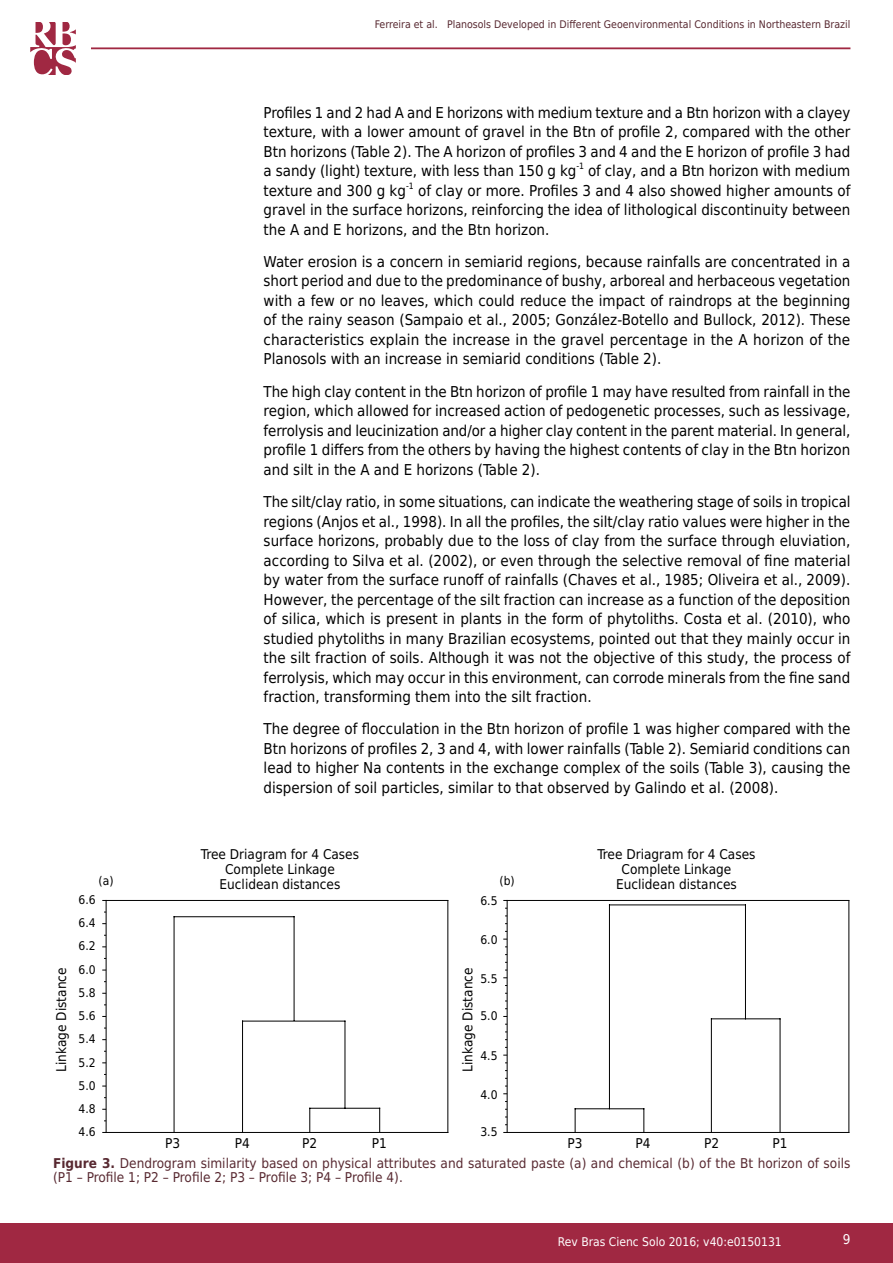
<style>
.page{position:relative;width:893px;height:1263px;background:#fff}
.page>*{position:absolute;margin:0;border:0;box-sizing:border-box;transform-origin:0 0}
.t1{font:15px/19.5px "DejaVu Sans Condensed";color:#000;text-align:justify}
.t2{font:13.5px/14.2px "DejaVu Sans Condensed";color:#582931}
.t3{font:13.5px/15px "DejaVu Sans Condensed";color:#000;text-align:center}
.t4{font:13.5px "DejaVu Sans Condensed";color:#fff}
.t5{font:12px "DejaVu Sans Condensed";color:#000}
.t6{font:12px "DejaVu Sans Condensed";color:#fff}
.t7{font:10.5px "DejaVu Sans Condensed";color:#582931}
.t8{font:8.7px "DejaVu Sans Condensed";color:#000}
.s1{font-weight:700}
</style>
<div class="page">
<div style="left:0;top:1223px;width:893px;height:40px;background:#a02842"></div>
<hr style="left:91px;top:47px;width:759px;height:2px;background:#a02842">
<svg style="left:30px;top:22px;width:46px;height:52px"></svg>
<hr style="left:106px;top:900px;width:1px;height:232px;background:#000">
<hr style="left:106px;top:1132px;width:342px;height:1px;background:#000">
<hr style="left:447px;top:900px;width:1px;height:232px;background:#000">
<hr style="left:106px;top:900px;width:342px;height:1px;background:#000">
<hr style="left:507px;top:900px;width:1px;height:232px;background:#000">
<hr style="left:507px;top:1132px;width:342px;height:1px;background:#000">
<hr style="left:848px;top:900px;width:1px;height:232px;background:#000">
<hr style="left:507px;top:900px;width:342px;height:1px;background:#000">
<hr style="left:174px;top:916px;width:120px;height:1px;background:#000">
<hr style="left:174px;top:917px;width:1px;height:215px;background:#000">
<hr style="left:294px;top:917px;width:1px;height:103px;background:#000">
<hr style="left:243px;top:1021px;width:102px;height:1px;background:#000">
<hr style="left:242px;top:1021px;width:1px;height:111px;background:#000">
<hr style="left:345px;top:1021px;width:1px;height:87px;background:#000">
<hr style="left:310px;top:1108px;width:70px;height:1px;background:#000">
<svg style="left:309px;top:1108px;width:1px;height:24px"></svg>
<svg style="left:379px;top:1109px;width:1px;height:23px"></svg>
<hr style="left:575px;top:1108px;width:69px;height:1px;background:#000">
<svg style="left:575px;top:1109px;width:1px;height:23px"></svg>
<svg style="left:643px;top:1109px;width:1px;height:23px"></svg>
<hr style="left:711px;top:1018px;width:69px;height:1px;background:#000">
<hr style="left:711px;top:1019px;width:1px;height:113px;background:#000">
<hr style="left:780px;top:1019px;width:1px;height:113px;background:#000">
<hr style="left:609px;top:904px;width:136px;height:1px;background:#000">
<hr style="left:609px;top:905px;width:1px;height:204px;background:#000">
<hr style="left:745px;top:905px;width:1px;height:114px;background:#000">
<p class="t7" style="left:375px;top:16px;width:477px">Ferreira et al. Planosols Developed in Different Geoenvironmental Conditions in Northeastern Brazil</p>
<p class="t1" style="left:264px;top:102px;width:588px">Profiles 1 and 2 had A and E horizons with medium texture and a Btn horizon with a clayey texture, with a lower amount of gravel in the Btn of profile 2, compared with the other Btn horizons (Table 2). The A horizon of profiles 3 and 4 and the E horizon of profile 3 had a sandy (light) texture, with less than 150 g kg</p>
<p class="t8" style="left:576px;top:159px;width:9px">-1</p>
<p class="t1" style="left:588px;top:161px;width:264px">of clay, and a Btn horizon with medium</p>
<p class="t1" style="left:264px;top:180px;width:144px">texture and 300 g kg</p>
<p class="t8" style="left:406px;top:178px;width:9px">-1</p>
<p class="t1" style="left:264px;top:180px;width:588px;text-indent:155px">of clay or more. Profiles 3 and 4 also showed higher amounts of gravel in the surface horizons, reinforcing the idea of lithological discontinuity between the A and E horizons, and the Btn horizon.</p>
<p class="t1" style="left:264px;top:252px;width:588px">Water erosion is a concern in semiarid regions, because rainfalls are concentrated in a short period and due to the predominance of bushy, arboreal and herbaceous vegetation with a few or no leaves, which could reduce the impact of raindrops at the beginning of the rainy season (Sampaio et al., 2005; González-Botello and Bullock, 2012). These characteristics explain the increase in the gravel percentage in the A horizon of the Planosols with an increase in semiarid conditions (Table 2).</p>
<p class="t1" style="left:264px;top:381px;width:588px">The high clay content in the Btn horizon of profile 1 may have resulted from rainfall in the region, which allowed for increased action of pedogenetic processes, such as lessivage, ferrolysis and leucinization and/or a higher clay content in the parent material. In general, profile 1 differs from the others by having the highest contents of clay in the Btn horizon and silt in the A and E horizons (Table 2).</p>
<p class="t1" style="left:264px;top:492px;width:588px">The silt/clay ratio, in some situations, can indicate the weathering stage of soils in tropical regions (Anjos et al., 1998). In all the profiles, the silt/clay ratio values were higher in the surface horizons, probably due to the loss of clay from the surface through eluviation, according to Silva et al. (2002), or even through the selective removal of fine material by water from the surface runoff of rainfalls (Chaves et al., 1985; Oliveira et al., 2009).<br>However, the percentage of the silt fraction can increase as a function of the deposition of silica, which is present in plants in the form of phytoliths. Costa et al. (2010), who studied phytoliths in many Brazilian ecosystems, pointed out that they mainly occur in the silt fraction of soils. Although it was not the objective of this study, the process of ferrolysis, which may occur in this environment, can corrode minerals from the fine sand fraction, transforming them into the silt fraction.</p>
<p class="t1" style="left:264px;top:719px;width:588px">The degree of flocculation in the Btn horizon of profile 1 was higher compared with the Btn horizons of profiles 2, 3 and 4, with lower rainfalls (Table 2). Semiarid conditions can lead to higher Na contents in the exchange complex of the soils (Table 3), causing the dispersion of soil particles, similar to that observed by Galindo et al. (2008).</p>
<p class="t3" style="left:201px;top:846px;width:160px">Tree Driagram for 4 Cases<br>Complete Linkage<br>Euclidean distances</p>
<p class="t3" style="left:597px;top:846px;width:160px">Tree Driagram for 4 Cases<br>Complete Linkage<br>Euclidean distances</p>
<p class="t5" style="left:99px;top:871px;width:17px">(a)</p>
<p class="t5" style="left:499px;top:871px;width:17px">(b)</p>
<p class="t5" style="left:79px;top:890px;width:19px">6.6</p>
<p class="t5" style="left:79px;top:913px;width:19px">6.4</p>
<p class="t5" style="left:79px;top:936px;width:19px">6.2</p>
<p class="t5" style="left:480px;top:891px;width:19px">6.5</p>
<p class="t5" style="left:480px;top:930px;width:19px">6.0</p>
<p class="t5" style="left:79px;top:960px;width:19px">6.0</p>
<p class="t3" style="left:53px;top:1072px;width:106px;rotate:-90deg">Linkage Distance</p>
<p class="t3" style="left:460px;top:1072px;width:106px;rotate:-90deg">Linkage Distance</p>
<p class="t5" style="left:480px;top:968px;width:19px">5.5</p>
<p class="t5" style="left:79px;top:983px;width:19px">5.8</p>
<p class="t5" style="left:480px;top:1006px;width:19px">5.0</p>
<p class="t5" style="left:79px;top:1006px;width:19px">5.6</p>
<p class="t5" style="left:79px;top:1029px;width:19px">5.4</p>
<p class="t5" style="left:480px;top:1046px;width:19px">4.5</p>
<p class="t5" style="left:79px;top:1053px;width:19px">5.2</p>
<p class="t5" style="left:79px;top:1076px;width:19px">5.0</p>
<p class="t5" style="left:79px;top:1099px;width:19px">4.8</p>
<p class="t5" style="left:79px;top:1122px;width:19px">4.6</p>
<p class="t5" style="left:480px;top:1084px;width:19px">4.0</p>
<p class="t5" style="left:480px;top:1122px;width:19px">3.5</p>
<p class="t3" style="left:165px;top:1135px;width:17px">P3</p>
<p class="t3" style="left:235px;top:1135px;width:17px">P4</p>
<p class="t3" style="left:302px;top:1135px;width:17px">P2</p>
<p class="t3" style="left:372px;top:1135px;width:17px">P1</p>
<p class="t3" style="left:567px;top:1135px;width:17px">P3</p>
<p class="t3" style="left:635px;top:1135px;width:17px">P4</p>
<p class="t3" style="left:704px;top:1135px;width:17px">P2</p>
<p class="t3" style="left:772px;top:1135px;width:17px">P1</p>
<p class="t2" style="left:53px;top:1156px;width:799px"><span class="s1">Figure 3.</span> Dendrogram similarity based on physical attributes and saturated paste (a) and chemical (b) of the Bt horizon of soils (P1 – Profile 1; P2 – Profile 2; P3 – Profile 3; P4 – Profile 4).</p>
<p class="t6" style="left:558px;top:1231px;width:225px">Rev Bras Cienc Solo 2016; v40:e0150131</p>
<p class="t4" style="left:843px;top:1228px;width:9px">9</p>
</div>
